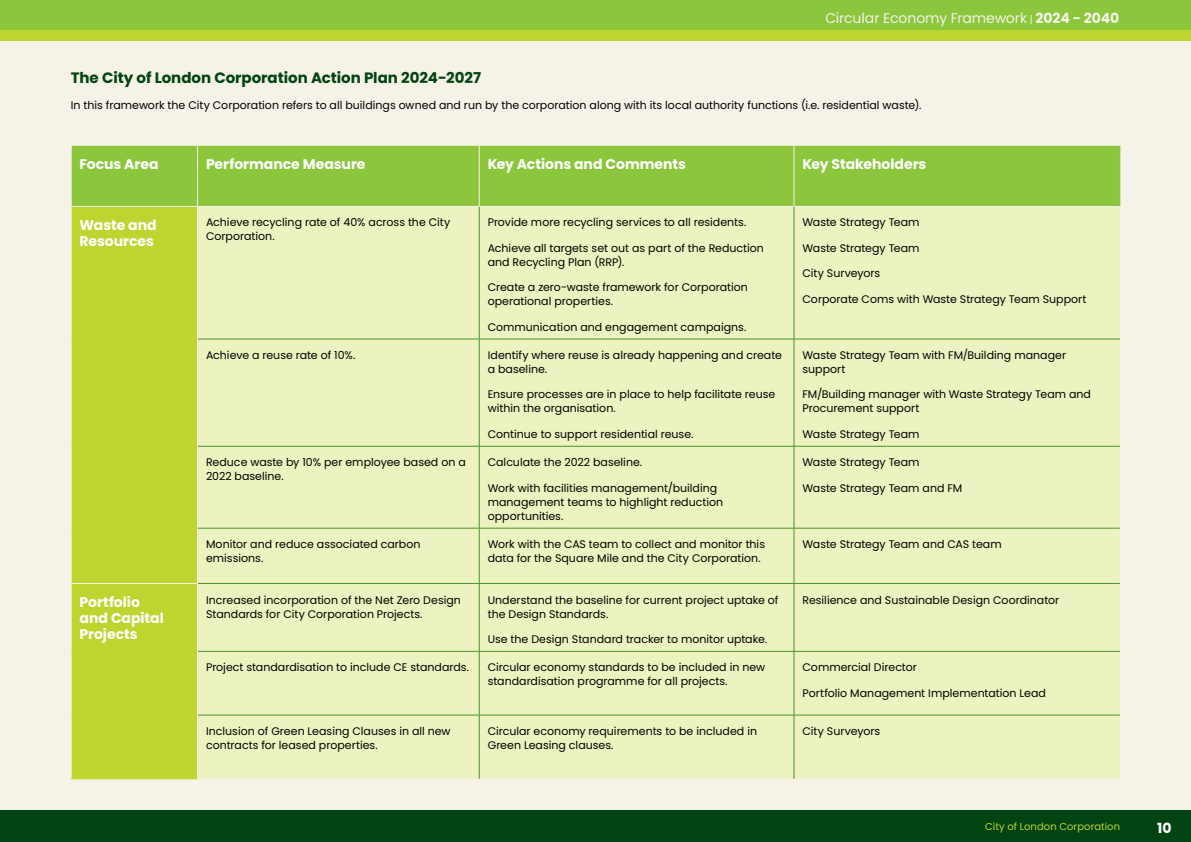
<style>
.page{position:relative;width:1191px;height:842px;background:#f6f2e7}
.page>*{position:absolute;margin:0;border:0;box-sizing:border-box;transform-origin:0 0}
.Heading_3{font:700 15px "Poppins";letter-spacing:-.005em;color:#041}
.Table_text{font:700 14px/16px "Poppins";letter-spacing:-.005em;color:#fff}
.t1{font:14px "Poppins";letter-spacing:-.005em;color:#f6f2e7}
.Table_text-2{font:11px/14px "Poppins";color:#000}
.t2{font:10px "Poppins";letter-spacing:.005em;color:#bed530}
.s1{font-size:10px}
.s2{font-weight:700}
</style>
<div class="page">
<div style="left:0;top:811px;width:1191px;height:31px;background:#041"></div>
<div style="left:0;top:0;width:1191px;height:30px;background:#8bc63d"></div>
<div style="left:0;top:30px;width:1191px;height:11px;background:#bed530"></div>
<div style="left:72px;top:146px;width:1047px;height:60px;background:#8bc63d"></div>
<div style="left:72px;top:207px;width:125px;height:571px;background:#bed530"></div>
<div style="left:198px;top:207px;width:921px;height:572px;background:#ecf3c1"></div>
<hr style="left:197px;top:146px;width:1px;height:60px;background:#f6f2e7">
<hr style="left:479px;top:146px;width:1px;height:60px;background:#f6f2e7">
<hr style="left:793px;top:146px;width:1px;height:60px;background:#f6f2e7">
<hr style="left:479px;top:207px;width:1px;height:132px;background:#4a9228">
<hr style="left:793px;top:207px;width:1px;height:132px;background:#4a9228">
<hr style="left:198px;top:339px;width:281px;height:1px;background:#4a9228">
<hr style="left:479px;top:339px;width:315px;height:1px;background:#4a9228">
<hr style="left:479px;top:339px;width:1px;height:107px;background:#4a9228">
<hr style="left:794px;top:339px;width:325px;height:1px;background:#4a9228">
<hr style="left:793px;top:339px;width:1px;height:107px;background:#4a9228">
<hr style="left:198px;top:446px;width:281px;height:1px;background:#4a9228">
<hr style="left:479px;top:446px;width:315px;height:1px;background:#4a9228">
<hr style="left:479px;top:446px;width:1px;height:82px;background:#4a9228">
<hr style="left:794px;top:446px;width:325px;height:1px;background:#4a9228">
<hr style="left:793px;top:446px;width:1px;height:82px;background:#4a9228">
<hr style="left:198px;top:528px;width:281px;height:1px;background:#4a9228">
<hr style="left:479px;top:528px;width:315px;height:1px;background:#4a9228">
<hr style="left:479px;top:528px;width:1px;height:55px;background:#4a9228">
<hr style="left:794px;top:528px;width:325px;height:1px;background:#4a9228">
<hr style="left:793px;top:528px;width:1px;height:55px;background:#4a9228">
<hr style="left:198px;top:583px;width:281px;height:1px;background:#4a9228">
<hr style="left:479px;top:583px;width:315px;height:1px;background:#4a9228">
<hr style="left:479px;top:584px;width:1px;height:67px;background:#4a9228">
<hr style="left:794px;top:583px;width:325px;height:1px;background:#4a9228">
<hr style="left:793px;top:584px;width:1px;height:67px;background:#4a9228">
<hr style="left:198px;top:651px;width:281px;height:1px;background:#4a9228">
<hr style="left:479px;top:651px;width:315px;height:1px;background:#4a9228">
<hr style="left:479px;top:652px;width:1px;height:63px;background:#4a9228">
<hr style="left:794px;top:651px;width:325px;height:1px;background:#4a9228">
<hr style="left:793px;top:652px;width:1px;height:63px;background:#4a9228">
<hr style="left:198px;top:715px;width:281px;height:1px;background:#4a9228">
<hr style="left:479px;top:715px;width:315px;height:1px;background:#4a9228">
<hr style="left:479px;top:715px;width:1px;height:64px;background:#4a9228">
<hr style="left:794px;top:715px;width:325px;height:1px;background:#4a9228">
<hr style="left:793px;top:715px;width:1px;height:64px;background:#4a9228">
<hr style="left:71px;top:339px;width:126px;height:1px;background:#bed530">
<hr style="left:71px;top:446px;width:126px;height:1px;background:#bed530">
<hr style="left:71px;top:528px;width:126px;height:1px;background:#bed530">
<hr style="left:71px;top:651px;width:126px;height:1px;background:#bed530">
<hr style="left:71px;top:715px;width:126px;height:1px;background:#bed530">
<hr style="left:71px;top:778px;width:127px;height:1px;background:#bed530">
<hr style="left:1119px;top:146px;width:1px;height:60px;background:#8bc63d">
<hr style="left:71px;top:583px;width:127px;height:1px;background:#f6f2e7">
<p class="t1" style="left:825px;top:10px;width:295px">Circular Economy Framework <span class="s1">|</span> <span class="s2">2024 - 2040</span></p>
<p class="Heading_3" style="left:71px;top:69px;width:412px">The City of London Corporation Action Plan 2024-2027</p>
<p class="Table_text-2" style="left:71px;top:99px;width:852px">In this framework the City Corporation refers to all buildings owned and run by the corporation along with its local authority functions (i.e. residential waste).</p>
<p class="Table_text" style="left:80px;top:156px;width:80px">Focus Area</p>
<p class="Table_text" style="left:206px;top:156px;width:161px">Performance Measure</p>
<p class="Table_text" style="left:488px;top:156px;width:200px">Key Actions and Comments</p>
<p class="Table_text" style="left:802px;top:156px;width:125px">Key Stakeholders</p>
<p class="Table_text" style="left:80px;top:217px;width:79px">Waste and<br>Resources</p>
<p class="Table_text-2" style="left:206px;top:216px;width:246px">Achieve recycling rate of 40% across the City<br>Corporation.</p>
<p class="Table_text-2" style="left:488px;top:216px;width:260px">Provide more recycling services to all residents.</p>
<p class="Table_text-2" style="left:488px;top:241px;width:278px">Achieve all targets set out as part of the Reduction and Recycling Plan (RRP).</p>
<p class="Table_text-2" style="left:488px;top:280px;width:262px">Create a zero-waste framework for Corporation operational properties.</p>
<p class="Table_text-2" style="left:488px;top:320px;width:260px">Communication and engagement campaigns.</p>
<p class="Table_text-2" style="left:206px;top:348px;width:151px">Achieve a reuse rate of 10%.</p>
<p class="Table_text-2" style="left:488px;top:348px;width:296px">Identify where reuse is already happening and create a baseline.</p>
<p class="Table_text-2" style="left:488px;top:388px;width:289px">Ensure processes are in place to help facilitate reuse within the organisation.</p>
<p class="Table_text-2" style="left:488px;top:427px;width:207px">Continue to support residential reuse.</p>
<p class="Table_text-2" style="left:206px;top:455px;width:261px">Reduce waste by 10% per employee based on a<br>2022 baseline.</p>
<p class="Table_text-2" style="left:488px;top:455px;width:156px">Calculate the 2022 baseline.</p>
<p class="Table_text-2" style="left:488px;top:481px;width:237px">Work with facilities management/building management teams to highlight reduction opportunities.</p>
<p class="Table_text-2" style="left:802px;top:216px;width:119px">Waste Strategy Team</p>
<p class="Table_text-2" style="left:802px;top:241px;width:119px">Waste Strategy Team</p>
<p class="Table_text-2" style="left:802px;top:266px;width:79px">City Surveyors</p>
<p class="Table_text-2" style="left:802px;top:292px;width:286px">Corporate Coms with Waste Strategy Team Support</p>
<p class="Table_text-2" style="left:802px;top:348px;width:265px">Waste Strategy Team with FM/Building manager support</p>
<p class="Table_text-2" style="left:802px;top:388px;width:290px">FM/Building manager with Waste Strategy Team and<br>Procurement support</p>
<p class="Table_text-2" style="left:802px;top:427px;width:119px">Waste Strategy Team</p>
<p class="Table_text-2" style="left:802px;top:455px;width:119px">Waste Strategy Team</p>
<p class="Table_text-2" style="left:802px;top:481px;width:161px">Waste Strategy Team and FM</p>
<p class="Table_text-2" style="left:206px;top:537px;width:216px">Monitor and reduce associated carbon emissions.</p>
<p class="Table_text-2" style="left:488px;top:537px;width:279px">Work with the CAS team to collect and monitor this data for the Square Mile and the City Corporation.</p>
<p class="Table_text-2" style="left:802px;top:537px;width:201px">Waste Strategy Team and CAS team</p>
<p class="Table_text" style="left:80px;top:594px;width:86px">Portfolio and Capital<br>Projects</p>
<p class="Table_text-2" style="left:206px;top:593px;width:256px">Increased incorporation of the Net Zero Design<br>Standards for City Corporation Projects.</p>
<p class="Table_text-2" style="left:488px;top:593px;width:292px">Understand the baseline for current project uptake of the Design Standards.</p>
<p class="Table_text-2" style="left:488px;top:632px;width:281px">Use the Design Standard tracker to monitor uptake.</p>
<p class="Table_text-2" style="left:802px;top:593px;width:258px">Resilience and Sustainable Design Coordinator</p>
<p class="Table_text-2" style="left:206px;top:661px;width:264px">Project standardisation to include CE standards.</p>
<p class="Table_text-2" style="left:488px;top:661px;width:279px">Circular economy standards to be included in new standardisation programme for all projects.</p>
<p class="Table_text-2" style="left:802px;top:661px;width:116px">Commercial Director</p>
<p class="Table_text-2" style="left:802px;top:686px;width:245px">Portfolio Management Implementation Lead</p>
<p class="Table_text-2" style="left:206px;top:724px;width:246px">Inclusion of Green Leasing Clauses in all new contracts for leased properties.</p>
<p class="Table_text-2" style="left:488px;top:724px;width:271px">Circular economy requirements to be included in<br>Green Leasing clauses.</p>
<p class="Table_text-2" style="left:802px;top:724px;width:79px">City Surveyors</p>
<p class="t2" style="left:985px;top:820px;width:136px">City of London Corporation</p>
<p class="Table_text" style="left:1157px;top:820px;width:16px">10</p>
</div>
